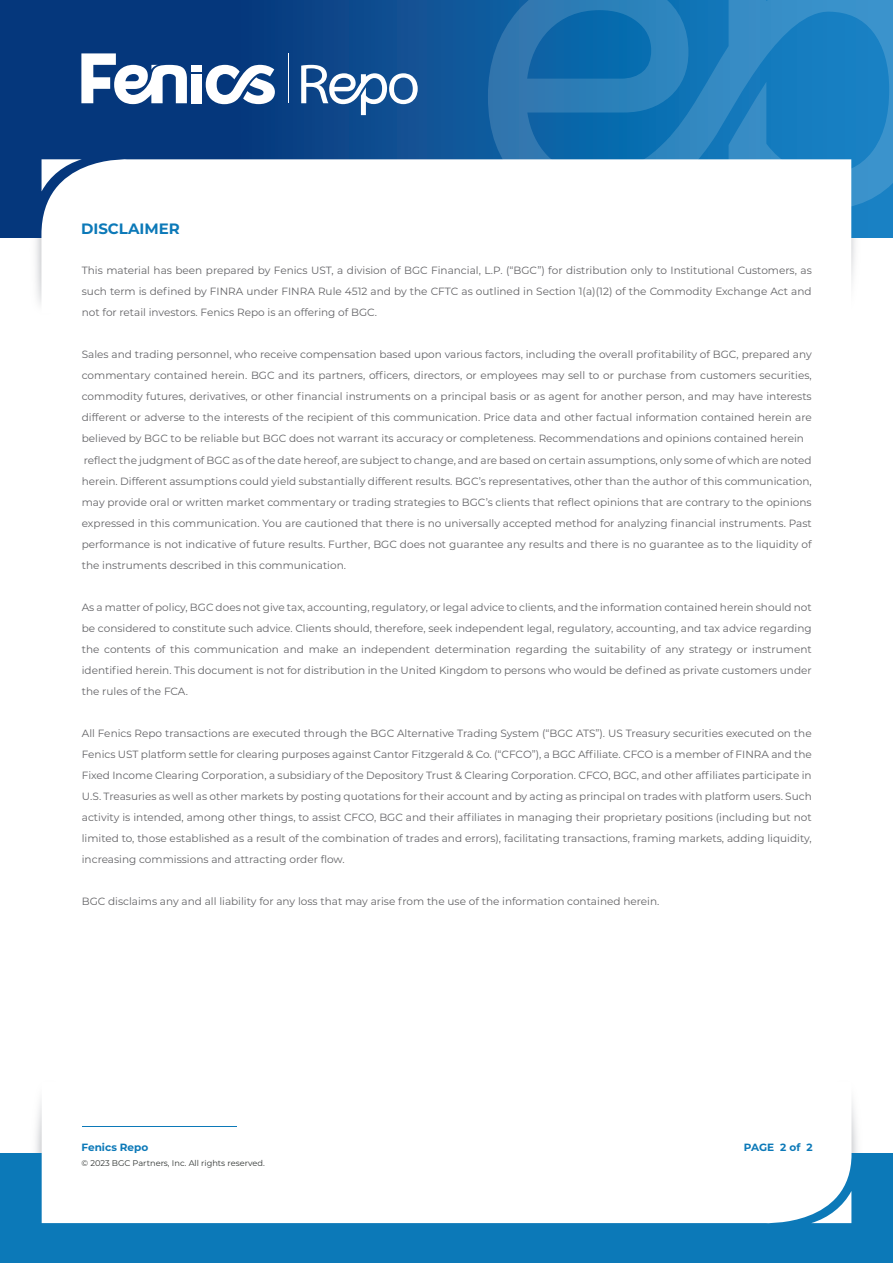
<style>
.page{position:relative;width:893px;height:1263px;background:#fff}
.page>*{position:absolute;margin:0;border:0;box-sizing:border-box;transform-origin:0 0}
.t1{font:700 15px "Montserrat";color:#0c79b8}
.Disclaimer{font:10.5px/21px "Montserrat";color:#636366;text-align:justify}
.t2{font:700 10.5px "Montserrat";color:#0c79b8}
.t3{font:8.25px "Montserrat";color:#313533}
</style>
<div class="page">
<img style="left:0;top:237px;width:41px;height:67px">
<svg style="left:0;top:0;width:488px;height:237px;background:#094084"></svg>
<img style="left:0;top:1101px;width:41px;height:53px">
<img style="left:851px;top:1101px;width:42px;height:53px">
<div style="left:0;top:1154px;width:893px;height:109px;background:#0c79b8"></div>
<div style="left:41px;top:1102px;width:810px;height:122px;background:#fff"></div>
<hr style="left:82px;top:1127px;width:155px;height:1px;background:#0c79b8">
<svg style="left:41px;top:155px;width:447px;height:144px"></svg>
<svg style="left:488px;top:0;width:405px;height:281px"></svg>
<hr style="left:288px;top:53px;width:1px;height:50px;background:#fff">
<div style="left:191px;top:74px;width:11px;height:29px;background:#fff"></div>
<div style="left:191px;top:65px;width:11px;height:6px;background:#fff"></div>
<svg style="left:81px;top:53px;width:106px;height:51px"></svg>
<svg style="left:206px;top:65px;width:69px;height:39px"></svg>
<svg style="left:301px;top:65px;width:117px;height:50px"></svg>
<p class="t1" style="left:81px;top:218px;width:100px">DISCLAIMER</p>
<p class="Disclaimer" style="left:82px;top:260px;width:731px">This material has been prepared by Fenics UST, a division of BGC Financial, L.P. (“BGC”) for distribution only to Institutional Customers, as such term is defined by FINRA under FINRA Rule 4512 and by the CFTC as outlined in Section 1(a)(12) of the Commodity Exchange Act and not for retail investors. Fenics Repo is an offering of BGC.</p>
<p class="Disclaimer" style="left:82px;top:344px;width:731px">Sales and trading personnel, who receive compensation based upon various factors, including the overall profitability of BGC, prepared any commentary contained herein. BGC and its partners, officers, directors, or employees may sell to or purchase from customers securities, commodity futures, derivatives, or other financial instruments on a principal basis or as agent for another person, and may have interests different or adverse to the interests of the recipient of this communication. Price data and other factual information contained herein are believed by BGC to be reliable but BGC does not warrant its accuracy or completeness. Recommendations and opinions contained herein</p>
<p class="Disclaimer" style="left:82px;top:449px;width:731px">reflect the judgment of BGC as of the date hereof, are subject to change, and are based on certain assumptions, only some of which are noted herein. Different assumptions could yield substantially different results. BGC’s representatives, other than the author of this communication, may provide oral or written market commentary or trading strategies to BGC’s clients that reflect opinions that are contrary to the opinions expressed in this communication. You are cautioned that there is no universally accepted method for analyzing financial instruments. Past performance is not indicative of future results. Further, BGC does not guarantee any results and there is no guarantee as to the liquidity of the instruments described in this communication.</p>
<p class="Disclaimer" style="left:82px;top:596px;width:731px">As a matter of policy, BGC does not give tax, accounting, regulatory, or legal advice to clients, and the information contained herein should not be considered to constitute such advice. Clients should, therefore, seek independent legal, regulatory, accounting, and tax advice regarding the contents of this communication and make an independent determination regarding the suitability of any strategy or instrument identified herein. This document is not for distribution in the United Kingdom to persons who would be defined as private customers under the rules of the FCA.</p>
<p class="Disclaimer" style="left:82px;top:722px;width:731px">All Fenics Repo transactions are executed through the BGC Alternative Trading System (“BGC ATS”). US Treasury securities executed on the Fenics UST platform settle for clearing purposes against Cantor Fitzgerald &amp; Co. (“CFCO”), a BGC Affiliate. CFCO is a member of FINRA and the Fixed Income Clearing Corporation, a subsidiary of the Depository Trust &amp; Clearing Corporation. CFCO, BGC, and other affiliates participate in U.S. Treasuries as well as other markets by posting quotations for their account and by acting as principal on trades with platform users. Such activity is intended, among other things, to assist CFCO, BGC and their affiliates in managing their proprietary positions (including but not limited to, those established as a result of the combination of trades and errors), facilitating transactions, framing markets, adding liquidity, increasing commissions and attracting order flow.</p>
<p class="Disclaimer" style="left:82px;top:890px;width:579px">BGC disclaims any and all liability for any loss that may arise from the use of the information contained herein.</p>
<p class="t2" style="left:82px;top:1140px;width:68px">Fenics Repo</p>
<p class="t2" style="left:744px;top:1140px;width:70px">PAGE 2 of 2</p>
<p class="t3" style="left:82px;top:1157px;width:185px">© 2023 BGC Partners, Inc. All rights reserved.</p>
</div>
